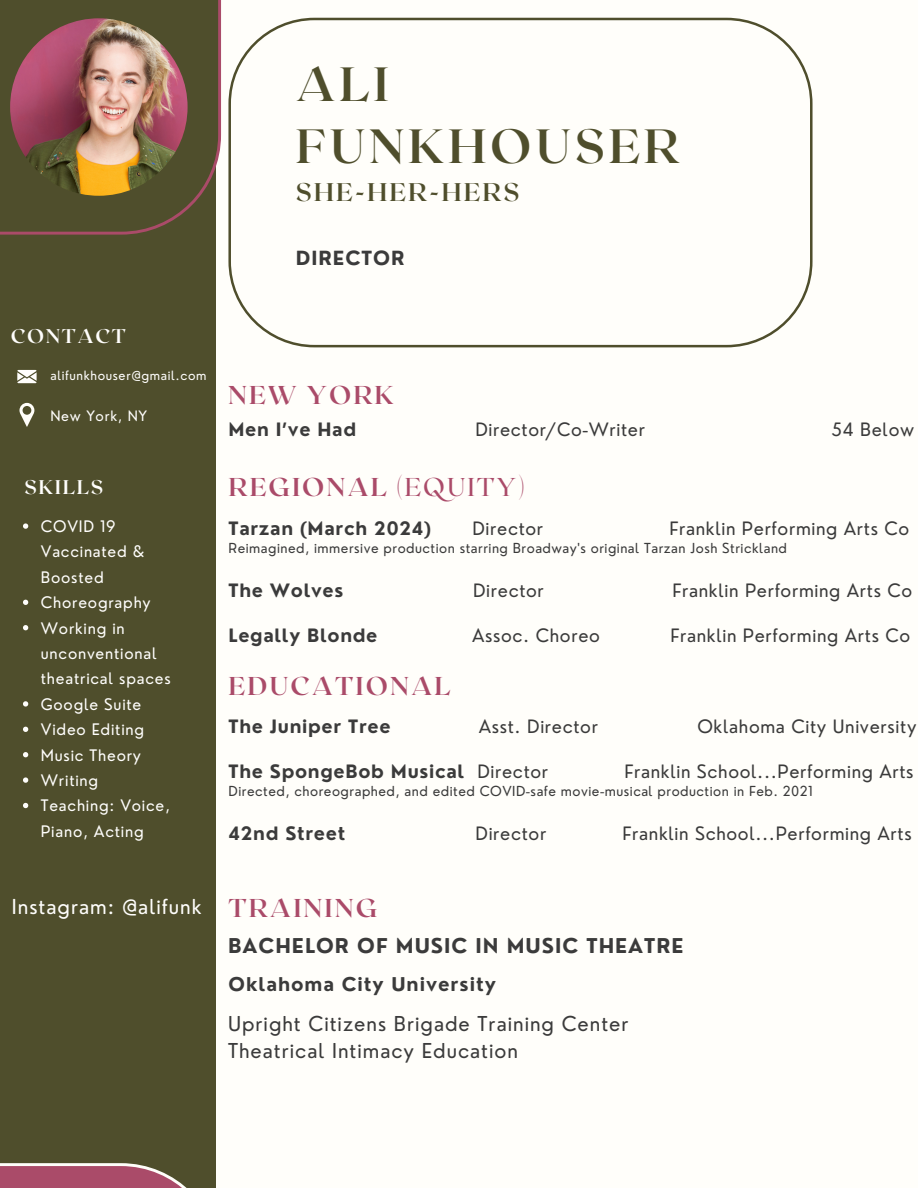
<style>
.page{position:relative;width:918px;height:1188px;background:#fffefa}
.page>*{position:absolute;margin:0;border:0;box-sizing:border-box;transform-origin:0 0}
.t1{font:700 48px/61.8px "Roxborough CF";letter-spacing:.08em;color:#4f4e2c}
.t2{font:700 25.8px "Roxborough CF";letter-spacing:.08em;color:#aa4b69}
.t3{font:700 25.5px "Roxborough CF";letter-spacing:.08em;color:#4f4e2c}
.t4{font:20.1px "Nourd";letter-spacing:.05em;color:#fffefc}
.t5{font:19.95px "Nourd";letter-spacing:.05em;color:#3b3b3b}
.t6{font:700 19.95px "Nourd";letter-spacing:.05em;color:#3b3b3b}
.t7{font:700 19.8px "Roxborough CF";letter-spacing:.08em;color:#fffefc}
.t8{font:700 19.05px "Nourd";letter-spacing:.05em;color:#3b3b3b}
.t9{font:700 18.45px "Nourd";letter-spacing:.05em;color:#3b3b3b}
.t10{font:18px "Nourd";letter-spacing:.035em;color:#3b3b3b}
.t11{font:700 18px "Nourd";letter-spacing:.035em;color:#3b3b3b}
.t12{font:15.45px/25.3px "Nourd";letter-spacing:.05em;color:#fffefc}
.t13{font:13.95px "Nourd";letter-spacing:.05em;color:#fffefc}
.t14{font:13.5px "Nourd";letter-spacing:.035em;color:#3b3b3b}
.t15{font:12.45px "Nourd";letter-spacing:.05em;color:#fffefc}
.s1{font-weight:400}
</style>
<div class="page">
<div style="left:0;top:0;width:216px;height:1188px;background:#4f4e2c"></div>
<svg style="left:0;top:0;width:221px;height:235px"></svg>
<svg style="left:0;top:1163px;width:187px;height:25px;background:#a96072"></svg>
<svg style="left:228px;top:18px;width:585px;height:329px"></svg>
<img style="left:10px;top:18px;width:178px;height:178px;border-radius:50%">
<svg style="left:17px;top:370px;width:19px;height:13px"></svg>
<svg style="left:19px;top:403px;width:15px;height:24px"></svg>
<svg style="left:23px;top:523px;width:5px;height:6px"></svg>
<svg style="left:23px;top:600px;width:5px;height:5px"></svg>
<svg style="left:23px;top:625px;width:5px;height:5px"></svg>
<svg style="left:23px;top:701px;width:5px;height:6px"></svg>
<svg style="left:23px;top:727px;width:5px;height:5px"></svg>
<svg style="left:23px;top:752px;width:5px;height:5px"></svg>
<svg style="left:23px;top:777px;width:5px;height:6px"></svg>
<svg style="left:23px;top:803px;width:5px;height:5px"></svg>
<p class="t1" style="left:296px;top:51px;width:385px">ALI<br>FUNKHOUSER</p>
<p class="t3" style="left:296px;top:175px;width:225px">SHE-HER-HERS</p>
<p class="t8" style="left:296px;top:246px;width:110px">DIRECTOR</p>
<p class="t7" style="left:11px;top:323px;width:117px">CONTACT</p>
<p class="t15" style="left:50px;top:367px;width:158px">alifunkhouser@gmail.com</p>
<p class="t13" style="left:50px;top:407px;width:98px">New York, NY</p>
<p class="t7" style="left:24px;top:474px;width:80px">SKILLS</p>
<p class="t12" style="left:41px;top:513px;width:105px">COVID 19<br>Vaccinated &amp;<br>Boosted</p>
<p class="t12" style="left:41px;top:590px;width:111px">Choreography</p>
<p class="t12" style="left:41px;top:615px;width:131px">Working in unconventional theatrical spaces</p>
<p class="t12" style="left:41px;top:691px;width:102px">Google Suite</p>
<p class="t12" style="left:41px;top:717px;width:105px">Video Editing</p>
<p class="t12" style="left:41px;top:742px;width:102px">Music Theory</p>
<p class="t12" style="left:41px;top:767px;width:59px">Writing</p>
<p class="t12" style="left:41px;top:793px;width:131px">Teaching: Voice,<br>Piano, Acting</p>
<p class="t4" style="left:12px;top:894px;width:191px">Instagram: @alifunk</p>
<p class="t2" style="left:228px;top:378px;width:167px">NEW YORK</p>
<p class="t11" style="left:229px;top:418px;width:129px">Men I’ve Had</p>
<p class="t10" style="left:475px;top:418px;width:171px">Director/Co-Writer</p>
<p class="t10" style="left:832px;top:418px;width:84px">54 Below</p>
<p class="t2" style="left:229px;top:470px;width:298px">REGIONAL <span class="s1">(EQUITY)</span></p>
<p class="t11" style="left:229px;top:517px;width:204px">Tarzan (March 2024)</p>
<p class="t10" style="left:472px;top:517px;width:72px">Director</p>
<p class="t10" style="left:669px;top:517px;width:241px">Franklin Performing Arts Co</p>
<p class="t14" style="left:229px;top:540px;width:560px">Reimagined, immersive production starring Broadway's original Tarzan Josh Strickland</p>
<p class="t11" style="left:229px;top:579px;width:116px">The Wolves</p>
<p class="t10" style="left:473px;top:579px;width:72px">Director</p>
<p class="t10" style="left:672px;top:579px;width:241px">Franklin Performing Arts Co</p>
<p class="t11" style="left:229px;top:624px;width:150px">Legally Blonde</p>
<p class="t10" style="left:472px;top:624px;width:129px">Assoc. Choreo</p>
<p class="t10" style="left:670px;top:624px;width:241px">Franklin Performing Arts Co</p>
<p class="t2" style="left:229px;top:669px;width:224px">EDUCATIONAL</p>
<p class="t11" style="left:229px;top:715px;width:164px">The Juniper Tree</p>
<p class="t10" style="left:479px;top:715px;width:121px">Asst. Director</p>
<p class="t10" style="left:697px;top:715px;width:221px">Oklahoma City University</p>
<p class="t11" style="left:229px;top:760px;width:321px">The SpongeBob Musical <span class="s1">Director</span></p>
<p class="t10" style="left:624px;top:760px;width:291px">Franklin School...Performing Arts</p>
<p class="t14" style="left:229px;top:782px;width:586px">Directed, choreographed, and edited COVID-safe movie-musical production in Feb. 2021</p>
<p class="t11" style="left:229px;top:822px;width:118px">42nd Street</p>
<p class="t10" style="left:476px;top:822px;width:72px">Director</p>
<p class="t10" style="left:623px;top:822px;width:291px">Franklin School...Performing Arts</p>
<p class="t2" style="left:229px;top:891px;width:150px">TRAINING</p>
<p class="t6" style="left:228px;top:933px;width:457px">BACHELOR OF MUSIC IN MUSIC THEATRE</p>
<p class="t9" style="left:229px;top:972px;width:269px">Oklahoma City University</p>
<p class="t5" style="left:228px;top:1011px;width:402px">Upright Citizens Brigade Training Center</p>
<p class="t5" style="left:228px;top:1038px;width:291px">Theatrical Intimacy Education</p>
</div>
